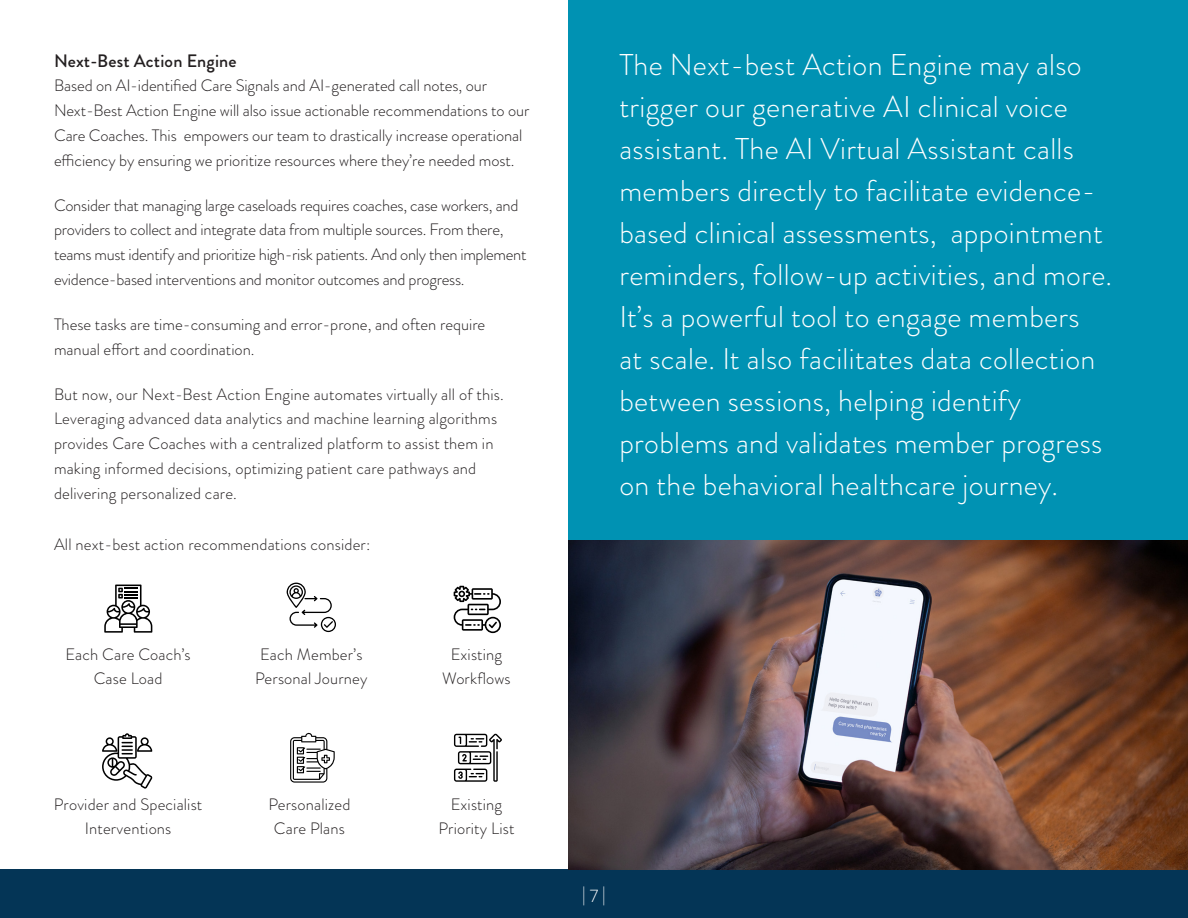
<style>
.page{position:relative;width:1188px;height:918px;background:#fff}
.page>*{position:absolute;margin:0;border:0;box-sizing:border-box;transform-origin:0 0}
.Body_Copy_Subheadings_-_H4{font:300 30px/42px "Brandon Grotesque";letter-spacing:.01em;color:#fff}
.Body_Copy_Subheadings_-_H4-2{font:500 18px "Brandon Grotesque";letter-spacing:.01em;color:#231f20}
.t1{font:300 18px "Brandon Grotesque";color:#fff}
.Body_Copy_Subheadings_-_H4-3{font:300 16.5px/24.8px "Brandon Grotesque";letter-spacing:-.005em;color:#231f20}
</style>
<div class="page">
<div style="left:0;top:869px;width:1188px;height:49px;background:#043556"></div>
<div style="left:568px;top:0;width:620px;height:869px;background:#0092b3"></div>
<img style="left:568px;top:540px;width:620px;height:329px">
<svg style="left:104px;top:585px;width:48px;height:48px"></svg>
<svg style="left:287px;top:583px;width:49px;height:49px"></svg>
<svg style="left:454px;top:586px;width:47px;height:47px"></svg>
<svg style="left:102px;top:733px;width:50px;height:56px"></svg>
<svg style="left:290px;top:733px;width:45px;height:50px"></svg>
<svg style="left:454px;top:734px;width:48px;height:48px"></svg>
<h4 class="Body_Copy_Subheadings_-_H4-2" style="left:54px;top:48px;width:184px">Next-Best Action Engine</h4>
<h4 class="Body_Copy_Subheadings_-_H4-3" style="left:54px;top:73px;width:477px">Based on AI-identified Care Signals and AI-generated call notes, our Next-Best Action Engine will also issue actionable recommendations to our Care Coaches. This empowers our team to drastically increase operational efficiency by ensuring we prioritize resources where they’re needed most.</h4>
<h4 class="Body_Copy_Subheadings_-_H4-3" style="left:54px;top:193px;width:474px">Consider that managing large caseloads requires coaches, case workers, and providers to collect and integrate data from multiple sources. From there, teams must identify and prioritize high-risk patients. And only then implement evidence-based interventions and monitor outcomes and progress.</h4>
<h4 class="Body_Copy_Subheadings_-_H4-3" style="left:54px;top:312px;width:433px">These tasks are time-consuming and error-prone, and often require manual effort and coordination.</h4>
<h4 class="Body_Copy_Subheadings_-_H4-3" style="left:54px;top:382px;width:451px">But now, our Next-Best Action Engine automates virtually all of this.<br>Leveraging advanced data analytics and machine learning algorithms provides Care Coaches with a centralized platform to assist them in making informed decisions, optimizing patient care pathways and delivering personalized care.</h4>
<h4 class="Body_Copy_Subheadings_-_H4-3" style="left:54px;top:532px;width:318px">All next-best action recommendations consider:</h4>
<h4 class="Body_Copy_Subheadings_-_H4-3" style="left:65px;top:642px;width:127px;line-height:24px;text-align:center">Each Care Coach’s<br>Case Load</h4>
<h4 class="Body_Copy_Subheadings_-_H4-3" style="left:255px;top:642px;width:114px;line-height:24px">Each Member’s<br>Personal Journey</h4>
<h4 class="Body_Copy_Subheadings_-_H4-3" style="left:451px;top:642px;width:53px">Existing</h4>
<h4 class="Body_Copy_Subheadings_-_H4-3" style="left:442px;top:666px;width:70px">Workflows</h4>
<h4 class="Body_Copy_Subheadings_-_H4-3" style="left:54px;top:793px;width:150px;line-height:24px;text-align:center">Provider and Specialist<br>Interventions</h4>
<h4 class="Body_Copy_Subheadings_-_H4-3" style="left:439px;top:793px;width:77px;line-height:24px;text-align:center">Existing<br>Priority List</h4>
<h4 class="Body_Copy_Subheadings_-_H4-3" style="left:268px;top:793px;width:83px;line-height:24px;text-align:center">Personalized<br>Care Plans</h4>
<h4 class="Body_Copy_Subheadings_-_H4" style="left:619px;top:44px;width:494px">The Next-best Action Engine may also trigger our generative AI clinical voice assistant. The AI Virtual Assistant calls members directly to facilitate evidence&shy;based clinical assessments, appointment reminders, follow-up activities, and more.<br>It’s a powerful tool to engage members<br>at scale. It also facilitates data collection between sessions, helping identify problems and validates member progress on the behavioral healthcare journey.</h4>
<p class="t1" style="left:582px;top:882px;width:25px">| 7 |</p>
</div>
